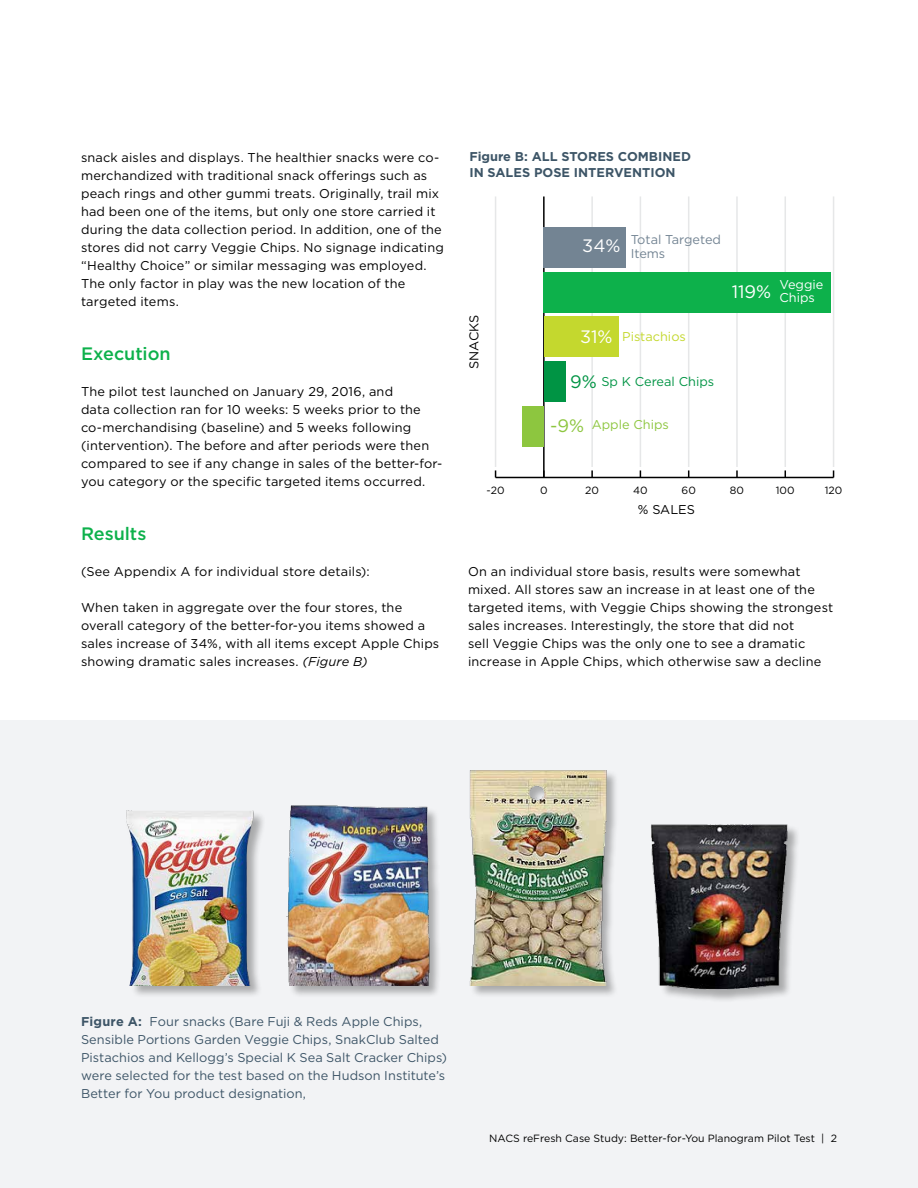
<style>
.page{position:relative;width:918px;height:1188px;background:#fff}
.page>*{position:absolute;margin:0;border:0;box-sizing:border-box;transform-origin:0 0}
.t1{font:500 18px "Gotham";color:#0db14b}
.t2{font:18px "Gotham";color:#fff}
.t3{font:18px "Gotham";color:#8dc63f}
.t4{font:18px "Gotham";color:#009444}
.t5{font:12.75px/18px "Gotham";letter-spacing:.015em;color:#000}
.t6{font:12.75px/18px "Gotham";letter-spacing:.005em;color:#3d5567}
.t7{font:700 12.75px/15.3px "Gotham";color:#3d5567}
.t8{font:12.75px/13.5px "Gotham";color:#738493}
.t9{font:12.75px "Gotham";color:#009444}
.t10{font:12.75px "Gotham";color:#000}
.t11{font:12.75px/13.5px "Gotham";color:#fff}
.t12{font:12.75px "Gotham";color:#c4d82e}
.t13{font:12.75px "Gotham";color:#8dc63f}
.t14{font:10.5px "Gotham";color:#000}
.t15{font:10.5px "Gotham";color:#000}
.s1{font-style:italic}
.s2{font-weight:700}
</style>
<div class="page">
<hr style="left:495px;top:196px;width:1px;height:271px;background:#e6e7e8">
<hr style="left:591px;top:196px;width:2px;height:271px;background:#e6e7e8">
<hr style="left:640px;top:196px;width:1px;height:271px;background:#e6e7e8">
<hr style="left:688px;top:196px;width:1px;height:271px;background:#e6e7e8">
<hr style="left:736px;top:196px;width:2px;height:271px;background:#e6e7e8">
<hr style="left:785px;top:196px;width:1px;height:271px;background:#e6e7e8">
<hr style="left:833px;top:196px;width:1px;height:271px;background:#e6e7e8">
<hr style="left:496px;top:477px;width:338px;height:1px;background:#000">
<svg style="left:591px;top:470px;width:2px;height:7px"></svg>
<svg style="left:736px;top:470px;width:2px;height:7px"></svg>
<hr style="left:543px;top:196px;width:2px;height:281px;background:#000">
<div style="left:522px;top:407px;width:22px;height:40px;background:#8dc63f"></div>
<div style="left:544px;top:362px;width:22px;height:40px;background:#009444"></div>
<div style="left:544px;top:317px;width:75px;height:40px;background:#c4d82e"></div>
<div style="left:544px;top:272px;width:287px;height:40px;background:#0db14b"></div>
<div style="left:544px;top:227px;width:82px;height:40px;background:#738493"></div>
<div style="left:0;top:720px;width:918px;height:468px;background:#f2f3f5"></div>
<div style="left:127px;top:811px;width:139px;height:187px;background:#000;opacity:.3"></div>
<img style="left:126px;top:810px;width:140px;height:176px">
<div style="left:287px;top:806px;width:154px;height:192px;background:#000;opacity:.3"></div>
<img style="left:286px;top:805px;width:154px;height:181px">
<div style="left:470px;top:770px;width:149px;height:228px;background:#000;opacity:.3"></div>
<img style="left:469px;top:770px;width:150px;height:216px">
<div style="left:651px;top:825px;width:149px;height:178px;background:#000;opacity:.3"></div>
<img style="left:651px;top:824px;width:148px;height:166px">
<p class="t5" style="left:81px;top:148px;width:364px">snack aisles and displays. The healthier snacks were co&shy;merchandized with traditional snack offerings such as peach rings and other gummi treats. Originally, trail mix had been one of the items, but only one store carried it during the data collection period. In addition, one of the stores did not carry Veggie Chips. No signage indicating “Healthy Choice” or similar messaging was employed.<br>The only factor in play was the new location of the targeted items.</p>
<h1 class="t1" style="left:81px;top:343px;width:91px">Execution</h1>
<p class="t5" style="left:81px;top:382px;width:363px">The pilot test launched on January 29, 2016, and<br>data collection ran for 10 weeks: 5 weeks prior to the co-merchandising (baseline) and 5 weeks following (intervention). The before and after periods were then compared to see if any change in sales of the better-for&shy;you category or the specific targeted items occurred.</p>
<h1 class="t1" style="left:81px;top:523px;width:67px">Results</h1>
<p class="t5" style="left:81px;top:562px;width:290px">(See Appendix A for individual store details):</p>
<p class="t5" style="left:81px;top:598px;width:360px">When taken in aggregate over the four stores, the overall category of the better-for-you items showed a sales increase of 34%, with all items except Apple Chips showing dramatic sales increases. <span class="s1">(Figure B)</span></p>
<p class="t7" style="left:469px;top:149px;width:223px">Figure B: ALL STORES COMBINED<br>IN SALES POSE INTERVENTION</p>
<p class="t10" style="left:466px;top:369px;width:56px;rotate:-90deg">SNACKS</p>
<h1 class="t2" style="left:582px;top:234px;width:40px">34%</h1>
<p class="t8" style="left:631px;top:233px;width:92px">Total Targeted<br>Items</p>
<h1 class="t2" style="left:580px;top:325px;width:34px">31%</h1>
<h1 class="t4" style="left:570px;top:370px;width:28px">9%</h1>
<h1 class="t3" style="left:550px;top:414px;width:36px">-9%</h1>
<p class="t12" style="left:622px;top:329px;width:65px">Pistachios</p>
<p class="t9" style="left:601px;top:373px;width:114px">Sp K Cereal Chips</p>
<p class="t13" style="left:592px;top:417px;width:79px">Apple Chips</p>
<h1 class="t2" style="left:732px;top:280px;width:41px">119%</h1>
<p class="t11" style="left:779px;top:277px;width:46px">Veggie<br>Chips</p>
<p class="t15" style="left:487px;top:483px;width:20px">-20</p>
<p class="t15" style="left:540px;top:483px;width:9px">0</p>
<p class="t15" style="left:585px;top:483px;width:15px">20</p>
<p class="t15" style="left:633px;top:483px;width:16px">40</p>
<p class="t15" style="left:682px;top:483px;width:16px">60</p>
<p class="t15" style="left:730px;top:483px;width:16px">80</p>
<p class="t15" style="left:776px;top:483px;width:20px">100</p>
<p class="t15" style="left:825px;top:483px;width:19px">120</p>
<p class="t10" style="left:638px;top:502px;width:59px">% SALES</p>
<p class="t5" style="left:468px;top:562px;width:367px">On an individual store basis, results were somewhat mixed. All stores saw an increase in at least one of the targeted items, with Veggie Chips showing the strongest sales increases. Interestingly, the store that did not<br>sell Veggie Chips was the only one to see a dramatic increase in Apple Chips, which otherwise saw a decline</p>
<p class="t6" style="left:81px;top:1012px;width:368px"><span class="s2">Figure A:</span> Four snacks (Bare Fuji &amp; Reds Apple Chips, Sensible Portions Garden Veggie Chips, SnakClub Salted Pistachios and Kellogg’s Special K Sea Salt Cracker Chips) were selected for the test based on the Hudson Institute’s Better for You product designation,</p>
<p class="t14" style="left:489px;top:1132px;width:349px">NACS reFresh Case Study: Better-for-You Planogram Pilot Test | 2</p>
</div>
